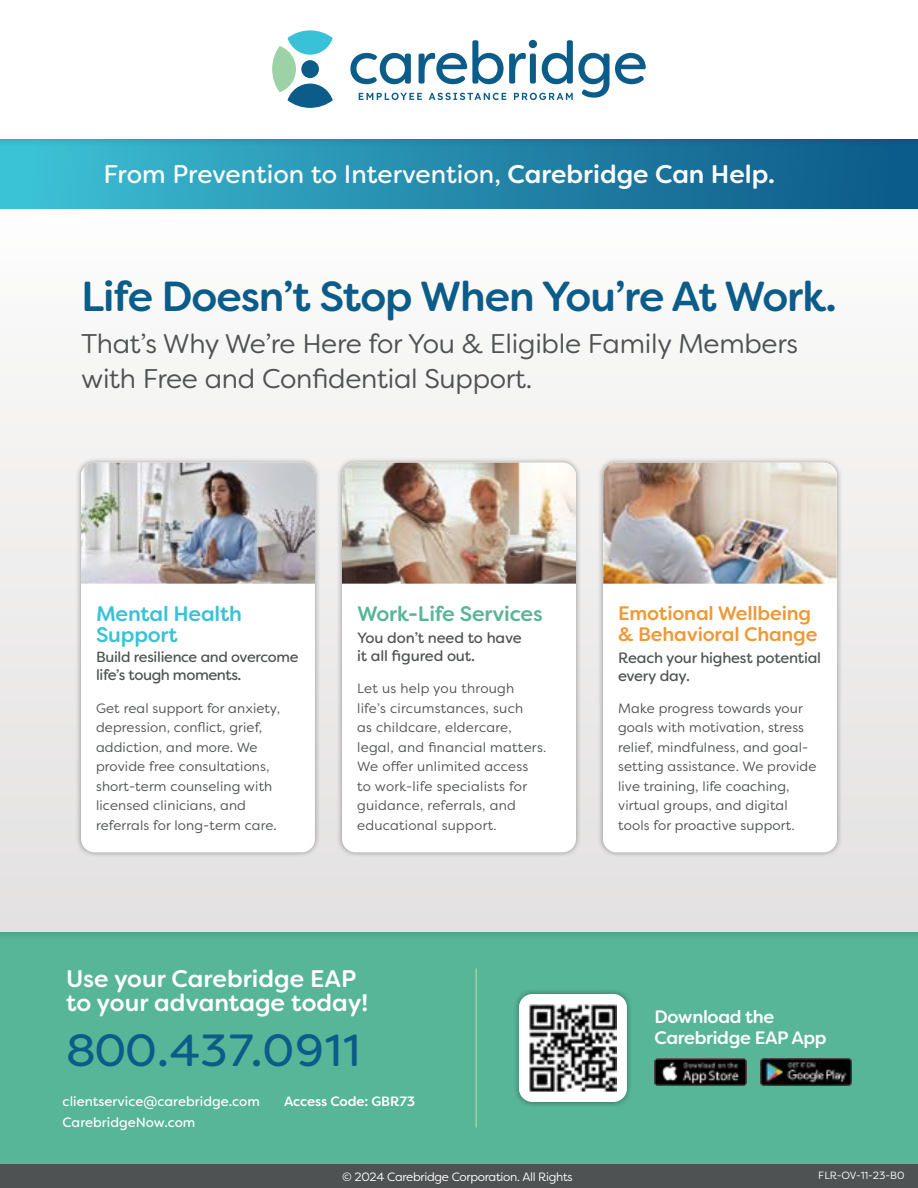
<style>
.page{position:relative;width:918px;height:1188px;background:#fff}
.page>*{position:absolute;margin:0;border:0;box-sizing:border-box;transform-origin:0 0}
.t1{font:45px "Filson Soft";letter-spacing:.025em;color:#0c5c8a}
.t2{font:500 42px "Filson Soft";letter-spacing:-.025em;color:#0c5c8a}
.t3{font:27px/34.5px "Filson Soft";letter-spacing:-.01em;color:#4f5252}
.t4{font:25.5px "Filson Soft";color:#fff}
.t5{font:500 24px/24px "Filson Soft";color:#fff}
.t6{font:500 21px/21px "Filson Soft";letter-spacing:-.01em;color:#39c2d7}
.t7{font:500 21px "Filson Soft";letter-spacing:-.01em;color:#57b598}
.t8{font:500 19.5px/21px "Filson Soft";letter-spacing:-.01em;color:#ed9a36}
.t9{font:500 18px/21px "Filson Soft";letter-spacing:-.02em;color:#fff}
.t10{font:15px/18px "Filson Soft";letter-spacing:-.015em;color:#4f5252}
.t11{font:14.7px "Filson Soft";letter-spacing:-.02em;color:#4f5252}
.t12{font:13.5px/19.5px "Filson Soft";letter-spacing:.01em;color:#4f5252}
.t13{font:13.5px/19.5px "Filson Pro";letter-spacing:.02em;color:#4f5252}
.t14{font:13.5px/20.4px "Filson Soft";color:#fff}
.t15{font:500 13.5px "Filson Soft";letter-spacing:-.01em;color:#fff}
.t16{font:12px "Filson Soft";letter-spacing:-.025em;color:#fff}
.t17{font:10.5px "Filson Soft";color:#fff}
.s1{font-weight:500}
</style>
<div class="page">
<div style="left:0;top:932px;width:918px;height:232px;background:#57b598"></div>
<div style="left:514px;top:989px;width:118px;height:118px;background:#000;opacity:.35"></div>
<div style="left:519px;top:994px;width:108px;height:108px;background:#fff;border-radius:14px"></div>
<img style="left:530px;top:1005px;width:86px;height:86px">
<img style="left:761px;top:1059px;width:91px;height:27px">
<img style="left:655px;top:1059px;width:91px;height:27px">
<hr style="left:475px;top:968px;width:2px;height:160px;background:#9cd2a5">
<div style="left:0;top:138px;width:918px;height:71px;background:linear-gradient(to right,#3dc1d5,#0c5686)"></div>
<div style="left:0;top:0;width:918px;height:147px;background:#000;opacity:.2"></div>
<div style="left:0;top:0;width:918px;height:138px;background:#fff"></div>
<svg style="left:272px;top:30px;width:61px;height:78px"></svg>
<div style="left:301px;top:60px;width:18px;height:18px;background:#0c5c8a;border-radius:50%"></div>
<svg style="left:350px;top:40px;width:296px;height:60px"></svg>
<div style="left:529px;top:40px;width:8px;height:8px;background:#0c5c8a;border-radius:50%"></div>
<div style="left:530px;top:54px;width:6px;height:30px;background:#0c5c8a;border-radius:2px"></div>
<div style="left:0;top:1164px;width:918px;height:24px;background:#4f5252"></div>
<div style="left:0;top:209px;width:918px;height:723px;background:linear-gradient(to bottom,#fdfcfc,#e2e0e0)"></div>
<div style="left:337px;top:457px;width:244px;height:401px;background:#000;opacity:.35"></div>
<div style="left:342px;top:463px;width:234px;height:389px;background:#fff;border-radius:13px"></div>
<div style="left:598px;top:457px;width:244px;height:401px;background:#000;opacity:.35"></div>
<div style="left:603px;top:463px;width:234px;height:389px;background:#fff;border-radius:13px"></div>
<div style="left:76px;top:457px;width:244px;height:401px;background:#000;opacity:.35"></div>
<div style="left:81px;top:463px;width:234px;height:389px;background:#fff;border-radius:13px"></div>
<img style="left:81px;top:463px;width:234px;height:121px">
<img style="left:342px;top:463px;width:234px;height:121px">
<img style="left:603px;top:463px;width:234px;height:121px">
<h3 class="t4" style="left:103px;top:158px;width:673px">From Prevention to Intervention, <span class="s1">Carebridge Can Help.</span></h3>
<h2 class="t2" style="left:81px;top:269px;width:757px">Life Doesn’t Stop When You’re At Work.</h2>
<h3 class="t3" style="left:81px;top:326px;width:719px">That’s Why We’re Here for You &amp; Eligible Family Members with Free and Confidential Support.</h3>
<h3 class="t6" style="left:96px;top:604px;width:147px">Mental Health<br>Support</h3>
<p class="t11" style="left:96px;top:648px;width:204px">Build resilience and overcome</p>
<p class="t10" style="left:96px;top:666px;width:147px">life’s tough moments.</p>
<p class="t12" style="left:96px;top:698px;width:186px">Get real support for anxiety, depression, conflict, grief, addiction, and more. We provide free consultations, short-term counseling with licensed clinicians, and referrals for long-term care.</p>
<h3 class="t7" style="left:357px;top:600px;width:187px">Work-Life Services</h3>
<p class="t10" style="left:357px;top:628px;width:166px">You don’t need to have it all figured out.</p>
<p class="t13" style="left:357px;top:678px;width:191px">Let us help you through life’s circumstances, such<br>as childcare, eldercare, legal, and financial matters.<br>We offer unlimited access<br>to work-life specialists for guidance, referrals, and educational support.</p>
<h3 class="t8" style="left:618px;top:603px;width:201px">Emotional Wellbeing &amp; Behavioral Change</h3>
<p class="t10" style="left:618px;top:648px;width:204px">Reach your highest potential every day.</p>
<p class="t12" style="left:618px;top:698px;width:200px">Make progress towards your goals with motivation, stress relief, mindfulness, and goal&shy;setting assistance. We provide live training, life coaching, virtual groups, and digital tools for proactive support.</p>
<h3 class="t5" style="left:66px;top:966px;width:304px">Use your Carebridge EAP to your advantage today!</h3>
<h1 class="t1" style="left:66px;top:1021px;width:296px">800.437.0911</h1>
<p class="t14" style="left:63px;top:1091px;width:199px">clientservice@carebridge.com<br>CarebridgeNow.com</p>
<p class="t15" style="left:284px;top:1093px;width:132px">Access Code: GBR73</p>
<p class="t16" style="left:342px;top:1169px;width:232px">© 2024 Carebridge Corporation. All Rights</p>
<h3 class="t9" style="left:655px;top:1006px;width:174px">Download the<br>Carebridge EAP App</h3>
<p class="t17" style="left:818px;top:1169px;width:88px">FLR-OV-11-23-B0</p>
</div>
